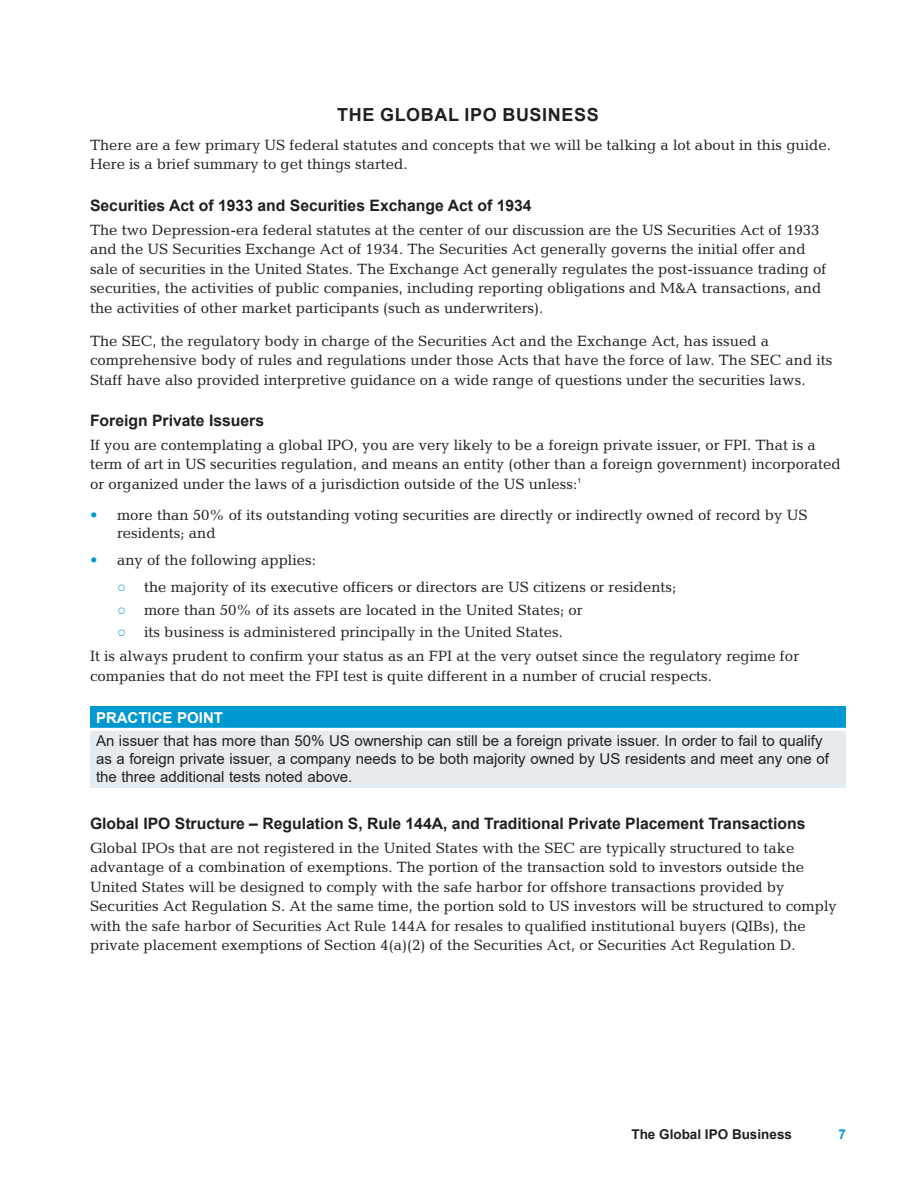
<style>
.page{position:relative;width:918px;height:1188px;background:#fff}
.page>*{position:absolute;margin:0;border:0;box-sizing:border-box;transform-origin:0 0}
.t1{font:700 18px "Arial";letter-spacing:.035em;color:#231f20}
.t2{font:700 15.75px "Arial";color:#231f20}
.t3{font:15px/19.5px "Candida Std";color:#231f20}
.t4{font:15px/18px "Arial";color:#231f20}
.t5{font:700 15px "Arial";color:#fff}
.t6{font:700 13.5px "Arial";color:#231f20}
.t7{font:700 13.5px "Arial";color:#0098d1}
.s1{color:#0098d1}
.s2{font-family:"Arial";color:#0098d1}
</style>
<div class="page">
<div style="left:90px;top:706px;width:756px;height:23px;background:#0098d1"></div>
<div style="left:90px;top:729px;width:756px;height:59px;background:#e6ebf0"></div>
<hr style="left:90px;top:728px;width:756px;height:3px;background:#fff">
<p class="t1" style="left:337px;top:102px;width:263px">THE GLOBAL IPO BUSINESS</p>
<p class="t3" style="left:90px;top:135px;width:742px">There are a few primary US federal statutes and concepts that we will be talking a lot about in this guide.<br>Here is a brief summary to get things started.</p>
<p class="t2" style="left:90px;top:194px;width:443px">Securities Act of 1933 and Securities Exchange Act of 1934</p>
<p class="t3" style="left:90px;top:220px;width:738px">The two Depression-era federal statutes at the center of our discussion are the US Securities Act of 1933 and the US Securities Exchange Act of 1934. The Securities Act generally governs the initial offer and sale of securities in the United States. The Exchange Act generally regulates the post-issuance trading of securities, the activities of public companies, including reporting obligations and M&amp;A transactions, and the activities of other market participants (such as underwriters).</p>
<p class="t3" style="left:90px;top:331px;width:744px">The SEC, the regulatory body in charge of the Securities Act and the Exchange Act, has issued a comprehensive body of rules and regulations under those Acts that have the force of law. The SEC and its<br>Staff have also provided interpretive guidance on a wide range of questions under the securities laws.</p>
<p class="t2" style="left:90px;top:409px;width:176px">Foreign Private Issuers</p>
<p class="t3" style="left:90px;top:435px;width:752px">If you are contemplating a global IPO, you are very likely to be a foreign private issuer, or FPI. That is a term of art in US securities regulation, and means an entity (other than a foreign government) incorporated or organized under the laws of a jurisdiction outside of the US unless:<sup>1</sup></p>
<p class="t3" style="left:117px;top:506px;width:692px;line-height:18px;text-indent:-27px"><span class="s1">•</span> more than 50% of its outstanding voting securities are directly or indirectly owned of record by US residents; and</p>
<p class="t3" style="left:90px;top:551px;width:227px"><span class="s1">•</span> any of the following applies:</p>
<p class="t3" style="left:117px;top:578px;width:561px"><span class="s2">○</span> the majority of its executive officers or directors are US citizens or residents;</p>
<p class="t3" style="left:117px;top:600px;width:467px"><span class="s2">○</span> more than 50% of its assets are located in the United States; or</p>
<p class="t3" style="left:90px;top:620px;width:711px;line-height:24px;text-indent:27px"><span class="s2">○</span> its business is administered principally in the United States.<br>It is always prudent to confirm your status as an FPI at the very outset since the regulatory regime for</p>
<p class="t3" style="left:90px;top:666px;width:624px">companies that do not meet the FPI test is quite different in a number of crucial respects.</p>
<p class="t5" style="left:96px;top:707px;width:129px">PRACTICE POINT</p>
<p class="t4" style="left:96px;top:732px;width:734px">An issuer that has more than 50% US ownership can still be a foreign private issuer. In order to fail to qualify as a foreign private issuer, a company needs to be both majority owned by US residents and meet any one of the three additional tests noted above.</p>
<p class="t2" style="left:90px;top:812px;width:717px">Global IPO Structure – Regulation S, Rule 144A, and Traditional Private Placement Transactions</p>
<p class="t3" style="left:90px;top:838px;width:748px">Global IPOs that are not registered in the United States with the SEC are typically structured to take advantage of a combination of exemptions. The portion of the transaction sold to investors outside the United States will be designed to comply with the safe harbor for offshore transactions provided by Securities Act Regulation S. At the same time, the portion sold to US investors will be structured to comply with the safe harbor of Securities Act Rule 144A for resales to qualified institutional buyers (QIBs), the private placement exemptions of Section 4(a)(2) of the Securities Act, or Securities Act Regulation D.</p>
<p class="t6" style="left:631px;top:1125px;width:162px">The Global IPO Business</p>
<p class="t7" style="left:838px;top:1125px;width:9px">7</p>
</div>
